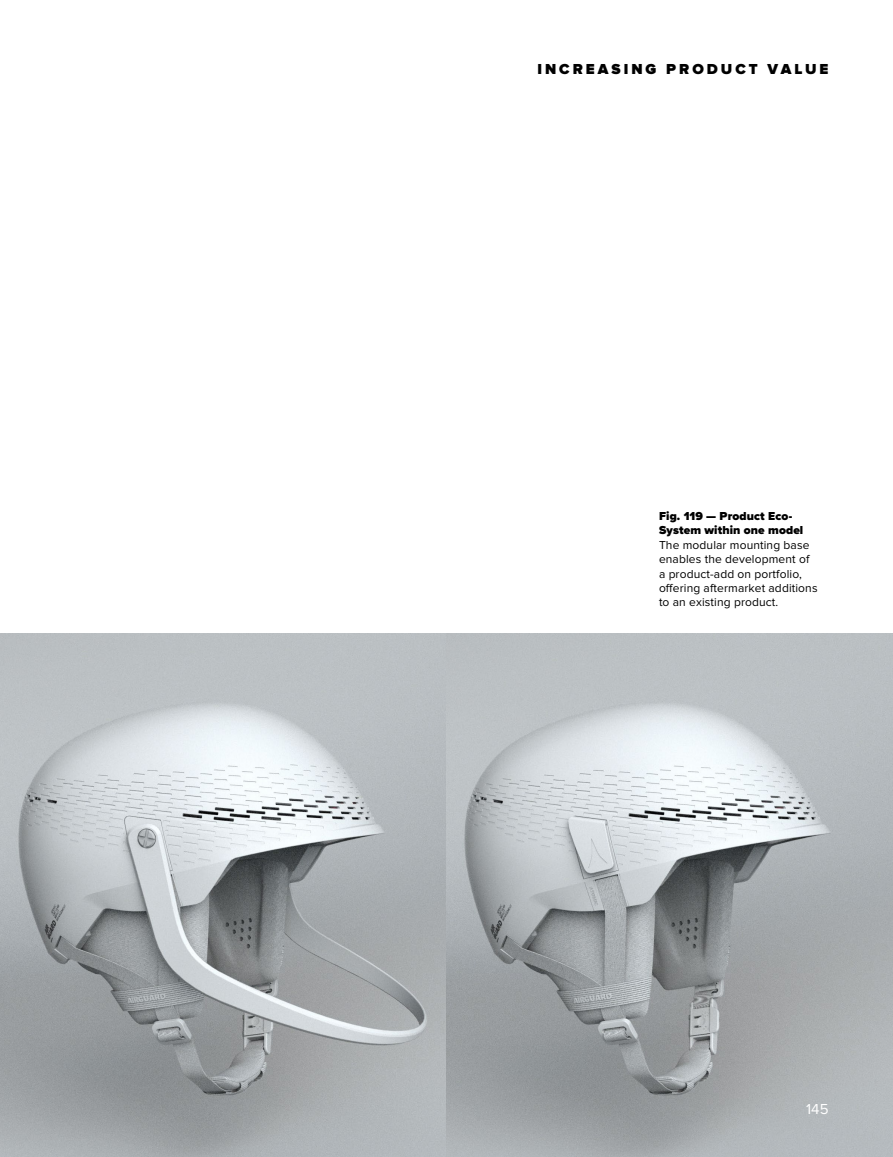
<style>
.page{position:relative;width:893px;height:1157px;background:#fff}
.page>*{position:absolute;margin:0;border:0;box-sizing:border-box;transform-origin:0 0}
.t1{font:900 15px "Proxima Nova";letter-spacing:.2em;color:#000}
.t2{font:15px "Proxima Nova";color:#fff}
.t3{font:12px/14.4px "Proxima Nova";letter-spacing:.01em;color:#000}
.t4{font:900 12px/14.4px "Proxima Nova Atomic";letter-spacing:.01em;color:#000}
</style>
<div class="page">
<img style="left:0;top:633px;width:893px;height:524px">
<p class="t1" style="left:537px;top:61px;width:293px">INCREASING PRODUCT VALUE</p>
<p class="t4" style="left:659px;top:508px;width:146px">Fig. 119 — Product Eco-<br>System within one model</p>
<p class="t3" style="left:659px;top:537px;width:160px">The modular mounting base enables the development of a product-add on portfolio, offering aftermarket additions to an existing product.</p>
<p class="t2" style="left:806px;top:1100px;width:24px">145</p>
</div>
